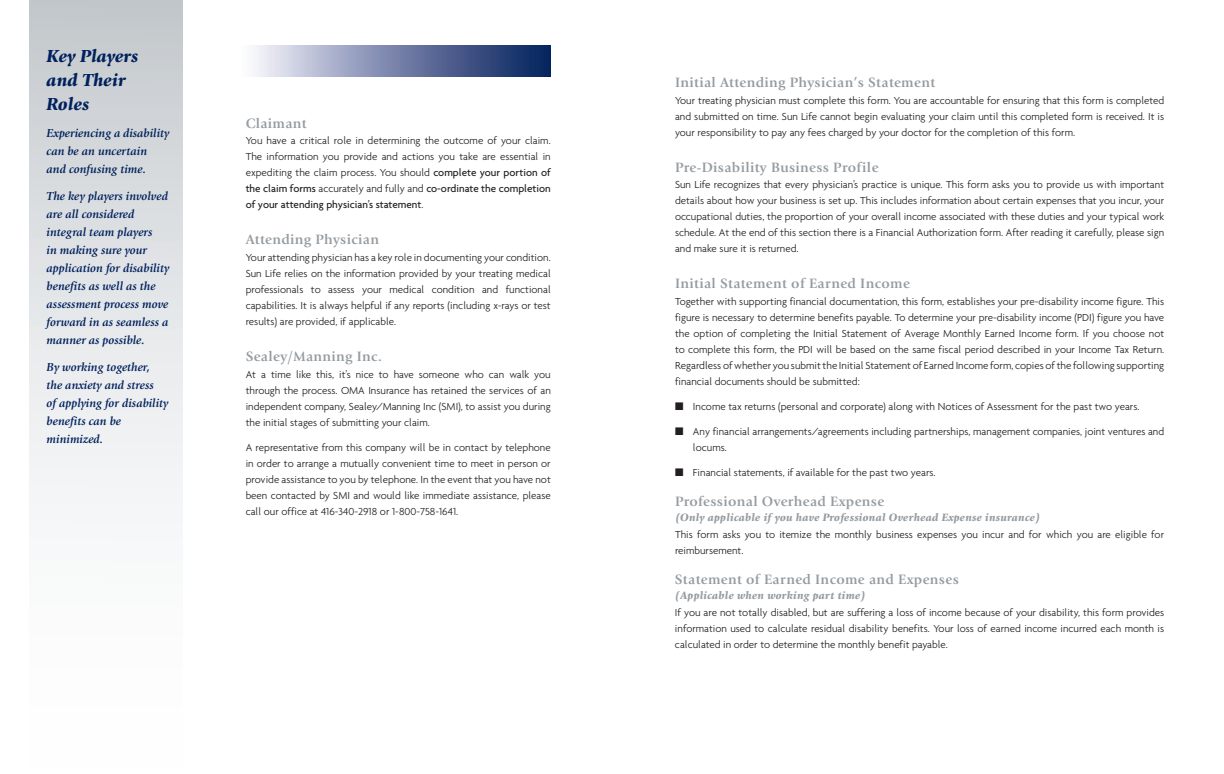
<style>
.page{position:relative;width:1224px;height:774px;background:#fff}
.page>*{position:absolute;margin:0;border:0;box-sizing:border-box;transform-origin:0 0}
.t1{font:italic 900 18px/24px "Giovanni EF";color:#00215d}
.t2{font:700 14px "Giovanni EF";letter-spacing:.025em;color:#959ca1}
.t3{font:italic 700 12px/18px "Giovanni EF";color:#00215d}
.t4{font:300 11px/16px "Agenda";color:#231f20;text-align:justify}
.t5{font:italic 900 11px "Giovanni EF";letter-spacing:.02em;color:#959ca1}
.s1{font-weight:500}
</style>
<div class="page">
<div style="left:30px;top:0;width:153px;height:774px;background:linear-gradient(to bottom,#c9cdd1,#fff)"></div>
<div style="left:238px;top:46px;width:313px;height:31px;background:linear-gradient(to right,#fcf9ff,#001959)"></div>
<h1 class="t1" style="left:47px;top:44px;width:93px">Key Players and Their<br>Roles</h1>
<p class="t3" style="left:47px;top:124px;width:124px">Experiencing a disability can be an uncertain and confusing time.</p>
<p class="t3" style="left:47px;top:187px;width:124px">The key players involved are all considered integral team players<br>in making sure your application for disability benefits as well as the assessment process move forward in as seamless a manner as possible.</p>
<p class="t3" style="left:47px;top:358px;width:123px">By working together, the anxiety and stress<br>of applying for disability benefits can be minimized.</p>
<p class="t2" style="left:246px;top:115px;width:63px">Claimant</p>
<p class="t4" style="left:246px;top:133px;width:307px">You have a critical role in determining the outcome of your claim.<br>The information you provide and actions you take are essential in expediting the claim process. You should <span class="s1">complete your portion of the claim forms</span> accurately and fully and <span class="s1">co-ordinate the completion of your attending physician’s statement</span>.</p>
<p class="t2" style="left:246px;top:231px;width:135px">Attending Physician</p>
<p class="t4" style="left:246px;top:249px;width:307px">Your attending physician has a key role in documenting your condition.<br>Sun Life relies on the information provided by your treating medical professionals to assess your medical condition and functional capabilities. It is always helpful if any reports (including x-rays or test results) are provided, if applicable.</p>
<p class="t2" style="left:246px;top:348px;width:138px">Sealey/Manning Inc.</p>
<p class="t4" style="left:246px;top:366px;width:307px">At a time like this, it’s nice to have someone who can walk you through the process. OMA Insurance has retained the services of an independent company, Sealey/Manning Inc (SMI), to assist you during the initial stages of submitting your claim.</p>
<p class="t4" style="left:246px;top:439px;width:307px">A representative from this company will be in contact by telephone in order to arrange a mutually convenient time to meet in person or provide assistance to you by telephone. In the event that you have not been contacted by SMI and would like immediate assistance, please call our office at 416-340-2918 or 1-800-758-1641.</p>
<p class="t2" style="left:675px;top:74px;width:262px">Initial Attending Physician’s Statement</p>
<p class="t4" style="left:675px;top:92px;width:491px">Your treating physician must complete this form. You are accountable for ensuring that this form is completed and submitted on time. Sun Life cannot begin evaluating your claim until this completed form is received. It is your responsibility to pay any fees charged by your doctor for the completion of this form.</p>
<p class="t2" style="left:675px;top:159px;width:205px">Pre-Disability Business Profile</p>
<p class="t4" style="left:675px;top:177px;width:491px">Sun Life recognizes that every physician’s practice is unique. This form asks you to provide us with important details about how your business is set up. This includes information about certain expenses that you incur, your occupational duties, the proportion of your overall income associated with these duties and your typical work schedule. At the end of this section there is a Financial Authorization form. After reading it carefully, please sign and make sure it is returned.</p>
<p class="t2" style="left:675px;top:276px;width:236px">Initial Statement of Earned Income</p>
<p class="t4" style="left:675px;top:293px;width:491px">Together with supporting financial documentation, this form, establishes your pre-disability income figure. This figure is necessary to determine benefits payable. To determine your pre-disability income (PDI) figure you have the option of completing the Initial Statement of Average Monthly Earned Income form. If you choose not to complete this form, the PDI will be based on the same fiscal period described in your Income Tax Return.<br>Regardless of whether you submit the Initial Statement of Earned Income form, copies of the following supporting financial documents should be submitted:</p>
<p class="t4" style="left:675px;top:398px;width:466px">■ Income tax returns (personal and corporate) along with Notices of Assessment for the past two years.</p>
<p class="t4" style="left:693px;top:423px;width:473px;text-indent:-18px">■ Any financial arrangements/agreements including partnerships, management companies, joint ventures and locums.</p>
<p class="t4" style="left:675px;top:464px;width:262px">■ Financial statements, if available for the past two years.</p>
<p class="t2" style="left:675px;top:493px;width:211px">Professional Overhead Expense</p>
<p class="t5" style="left:675px;top:511px;width:367px">(Only applicable if you have Professional Overhead Expense insurance)</p>
<p class="t4" style="left:675px;top:526px;width:491px">This form asks you to itemize the monthly business expenses you incur and for which you are eligible for reimbursement.</p>
<p class="t2" style="left:675px;top:571px;width:285px">Statement of Earned Income and Expenses</p>
<p class="t5" style="left:675px;top:589px;width:192px">(Applicable when working part time)</p>
<p class="t4" style="left:675px;top:604px;width:491px">If you are not totally disabled, but are suffering a loss of income because of your disability, this form provides information used to calculate residual disability benefits. Your loss of earned income incurred each month is calculated in order to determine the monthly benefit payable.</p>
</div>
